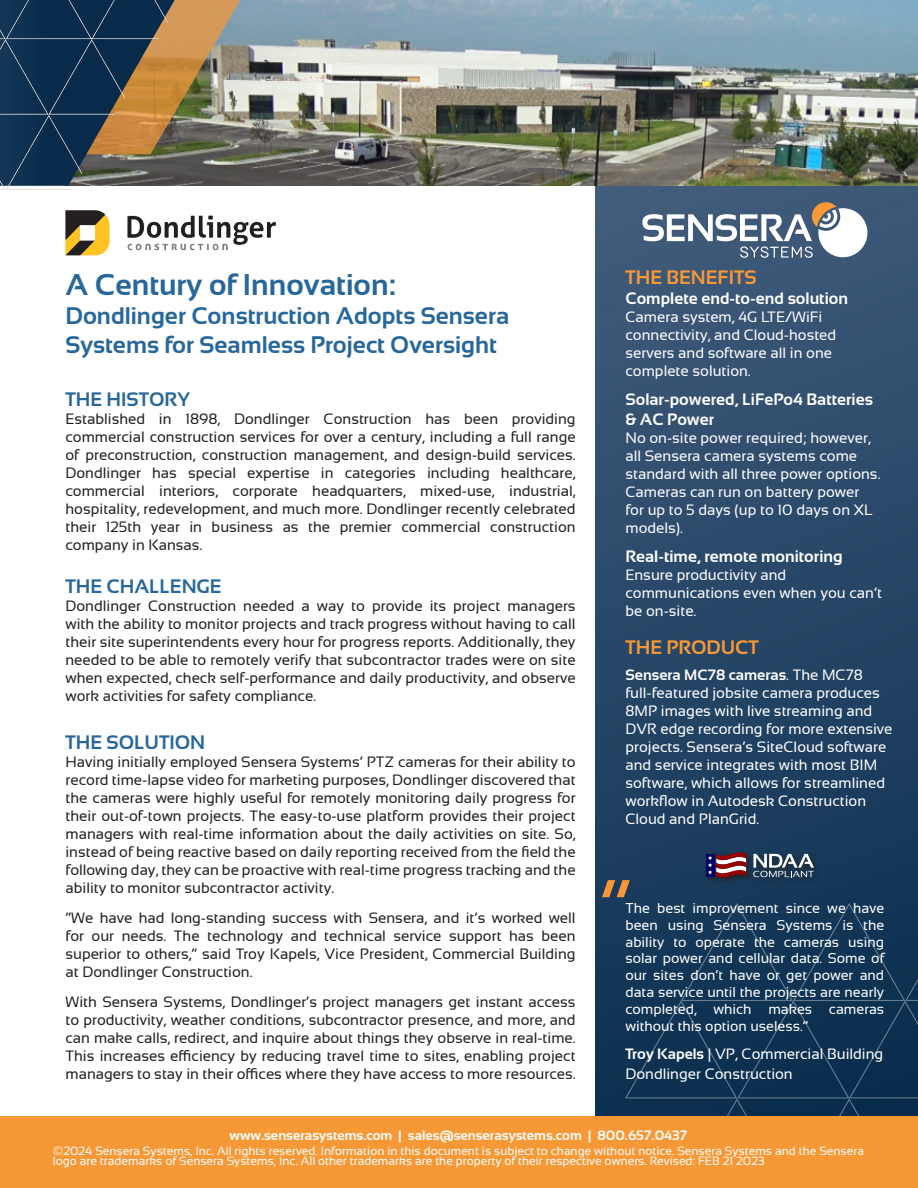
<style>
.page{position:relative;width:918px;height:1188px;background:#fff}
.page>*{position:absolute;margin:0;border:0;box-sizing:border-box;transform-origin:0 0}
.t1{font:80.55px "Sansation";color:#f79837}
.t2{font:700 30px "Sansation";color:#28679b}
.t3{font:700 24px/28.8px "Sansation";color:#28679b}
.t4{font:700 19.5px "Sansation";color:#28679b}
.t5{font:700 19.5px "Sansation";color:#f79837}
.t6{font:700 16.5px/19.8px "Sansation";color:#fff}
.t7{font:15px/18px "Sansation";color:#231f20;text-align:justify}
.t8{font:15px/18px "Sansation";color:#fff}
.t9{font:14.25px/16.8px "Sansation";color:#fff;text-align:justify}
.t10{font:700 13.5px "Sansation";color:#fff}
.t11{font:12px/10.5px "Sansation";color:#fff}
.s1{font-weight:700}
</style>
<div class="page">
<svg style="left:595px;top:186px;width:323px;height:931px;background:#2a4868"></svg>
<div style="left:626px;top:903px;width:292px;height:214px;background:#0f3352"></div>
<div style="left:705px;top:851px;width:116px;height:34px;background:#231f20;opacity:.75"></div>
<svg style="left:753px;top:854px;width:61px;height:23px"></svg>
<div style="left:706px;top:854px;width:8px;height:22px;background:#006"></div>
<svg style="left:708px;top:848px;width:38px;height:34px"></svg>
<img style="left:65px;top:210px;width:210px;height:46px">
<div style="left:0;top:1117px;width:918px;height:71px;background:#f79837"></div>
<svg style="left:642px;top:201px;width:225px;height:57px"></svg>
<img style="left:181px;top:0;width:737px;height:186px">
<img style="left:181px;top:0;width:224px;height:154px">
<img style="left:0;top:0;width:181px;height:190px">
<p class="t2" style="left:65px;top:268px;width:332px">A Century of Innovation:</p>
<p class="t3" style="left:65px;top:301px;width:445px">Dondlinger Construction Adopts Sensera<br>Systems for Seamless Project Oversight</p>
<p class="t4" style="left:65px;top:388px;width:126px">THE HISTORY</p>
<p class="t7" style="left:65px;top:409px;width:512px">Established in 1898, Dondlinger Construction has been providing commercial construction services for over a century, including a full range of preconstruction, construction management, and design-build services.<br>Dondlinger has special expertise in categories including healthcare, commercial interiors, corporate headquarters, mixed-use, industrial, hospitality, redevelopment, and much more. Dondlinger recently celebrated their 125th year in business as the premier commercial construction company in Kansas.</p>
<p class="t4" style="left:65px;top:575px;width:158px">THE CHALLENGE</p>
<p class="t7" style="left:65px;top:596px;width:512px">Dondlinger Construction needed a way to provide its project managers with the ability to monitor projects and track progress without having to call their site superintendents every hour for progress reports. Additionally, they needed to be able to remotely verify that subcontractor trades were on site when expected, check self-performance and daily productivity, and observe work activities for safety compliance.</p>
<p class="t4" style="left:65px;top:731px;width:141px">THE SOLUTION</p>
<p class="t7" style="left:65px;top:753px;width:512px">Having initially employed Sensera Systems’ PTZ cameras for their ability to record time-lapse video for marketing purposes, Dondlinger discovered that the cameras were highly useful for remotely monitoring daily progress for their out-of-town projects. The easy-to-use platform provides their project managers with real-time information about the daily activities on site. So, instead of being reactive based on daily reporting received from the field the following day, they can be proactive with real-time progress tracking and the ability to monitor subcontractor activity.</p>
<p class="t7" style="left:65px;top:909px;width:512px">“We have had long-standing success with Sensera, and it’s worked well for our needs. The technology and technical service support has been superior to others,” said Troy Kapels, Vice President, Commercial Building at Dondlinger Construction.</p>
<p class="t7" style="left:65px;top:993px;width:512px">With Sensera Systems, Dondlinger’s project managers get instant access to productivity, weather conditions, subcontractor presence, and more, and can make calls, redirect, and inquire about things they observe in real-time.<br>This increases efficiency by reducing travel time to sites, enabling project managers to stay in their offices where they have access to more resources.</p>
<p class="t5" style="left:625px;top:267px;width:133px">THE BENEFITS</p>
<p class="t6" style="left:625px;top:289px;width:224px">Complete end-to-end solution</p>
<p class="t8" style="left:625px;top:308px;width:212px">Camera system, 4G LTE/WiFi connectivity, and Cloud-hosted servers and software all in one complete solution.</p>
<p class="t6" style="left:625px;top:389px;width:249px">Solar-powered, LiFePo4 Batteries &amp; AC Power</p>
<p class="t8" style="left:625px;top:429px;width:257px">No on-site power required; however, all Sensera camera systems come standard with all three power options.<br>Cameras can run on battery power for up to 5 days (up to 10 days on XL models).</p>
<p class="t6" style="left:625px;top:546px;width:219px">Real-time, remote monitoring</p>
<p class="t8" style="left:625px;top:565px;width:258px">Ensure productivity and communications even when you can’t be on-site.</p>
<p class="t5" style="left:625px;top:636px;width:135px">THE PRODUCT</p>
<p class="t8" style="left:625px;top:665px;width:269px"><span class="s1">Sensera MC78 cameras</span>. The MC78 full-featured jobsite camera produces 8MP images with live streaming and DVR edge recording for more extensive projects. Sensera’s SiteCloud software and service integrates with most BIM software, which allows for streamlined workflow in Autodesk Construction Cloud and PlanGrid.</p>
<p class="t1" style="left:600px;top:863px;width:32px">“</p>
<p class="t9" style="left:625px;top:900px;width:260px">The best improvement since we have been using Sensera Systems is the ability to operate the cameras using solar power and cellular data. Some of our sites don’t have or get power and data service until the projects are nearly completed, which makes cameras without this option useless.”</p>
<p class="t8" style="left:625px;top:1045px;width:259px"><span class="s1">Troy Kapels</span> | VP, Commercial Building</p>
<p class="t8" style="left:625px;top:1065px;width:169px">Dondlinger Construction</p>
<p class="t10" style="left:230px;top:1127px;width:459px">www.senserasystems.com | sales@senserasystems.com | 800.657.0437</p>
<p class="t11" style="left:53px;top:1145px;width:813px">©2024 Sensera Systems, Inc. All rights reserved. Information in this document is subject to change without notice. Sensera Systems and the Sensera logo are trademarks of Sensera Systems, Inc. All other trademarks are the property of their respective owners. Revised: FEB 21 2023</p>
</div>
